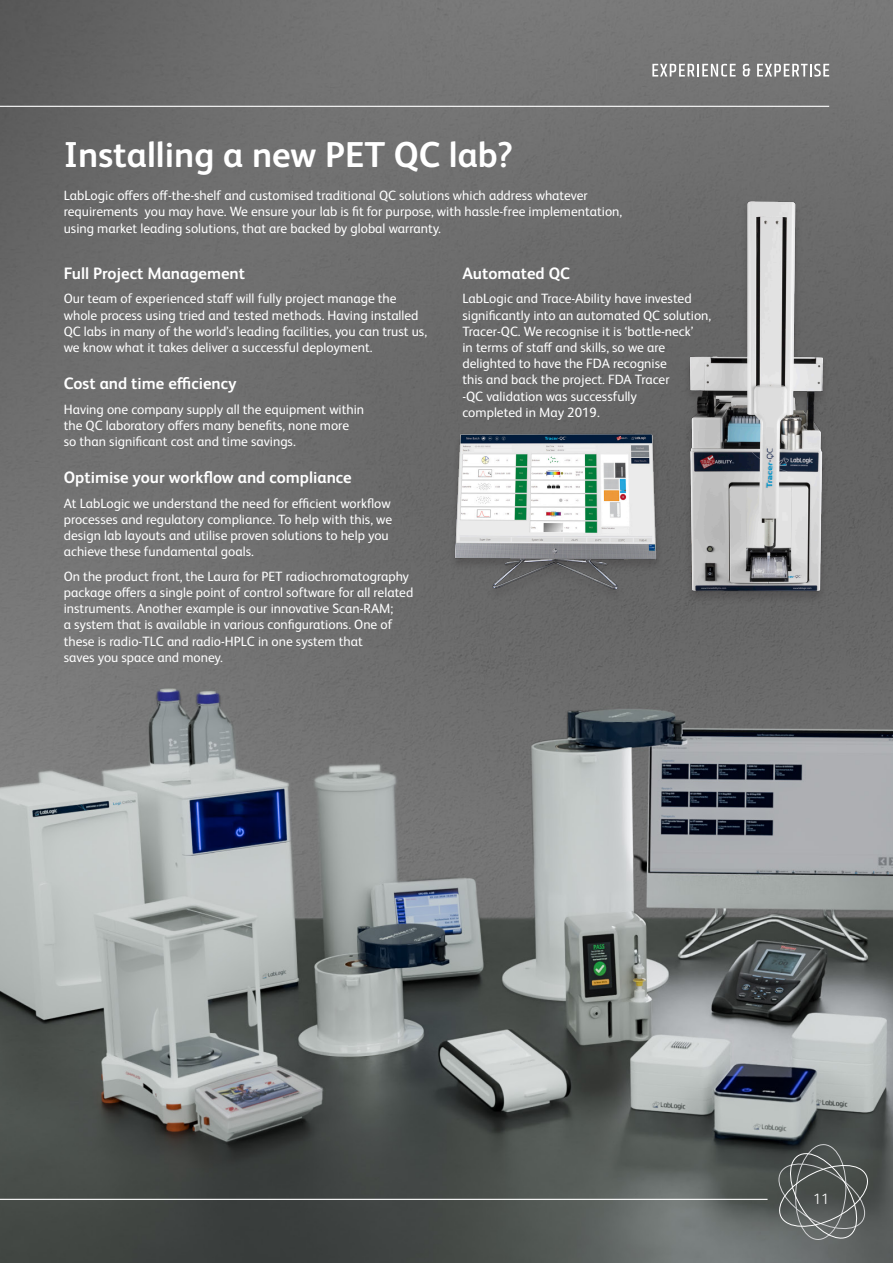
<style>
.page{position:relative;width:893px;height:1263px;background:#fff}
.page>*{position:absolute;margin:0;border:0;box-sizing:border-box;transform-origin:0 0}
.t1{font:700 36px "FS Albert Pro";color:#fff}
.t2{font:700 16.5px "FS Albert Pro";color:#fff}
.t3{font:300 15px "FS Albert Pro";color:#fff}
.t4{font:13.5px/16.2px "FS Albert Pro";color:#fff}
</style>
<div class="page">
<img style="left:0;top:0;width:893px;height:1263px">
<svg style="left:775px;top:1143px;width:97px;height:99px;background:#5c605f"></svg>
<svg style="left:652px;top:64px;width:84px;height:13px"></svg>
<svg style="left:743px;top:64px;width:7px;height:13px"></svg>
<svg style="left:757px;top:64px;width:72px;height:13px"></svg>
<hr style="left:0;top:106px;width:829px;height:1px;background:#fff">
<img style="left:677px;top:187px;width:153px;height:418px">
<div style="left:448px;top:433px;width:216px;height:169px;background:#686868"></div>
<img style="left:453px;top:425px;width:211px;height:171px">
<hr style="left:0;top:1199px;width:767px;height:1px;background:#fff">
<p class="t1" style="left:64px;top:129px;width:451px">Installing a new PET QC lab?</p>
<p class="t4" style="left:64px;top:186px;width:560px">LabLogic offers off-the-shelf and customised traditional QC solutions which address whatever requirements you may have. We ensure your lab is fit for purpose, with hassle-free implementation, using market leading solutions, that are backed by global warranty.</p>
<p class="t2" style="left:64px;top:261px;width:183px">Full Project Management</p>
<p class="t4" style="left:64px;top:290px;width:365px">Our team of experienced staff will fully project manage the whole process using tried and tested methods. Having installed QC labs in many of the world’s leading facilities, you can trust us, we know what it takes deliver a successful deployment.</p>
<p class="t2" style="left:64px;top:372px;width:174px">Cost and time efficiency</p>
<p class="t4" style="left:64px;top:400px;width:302px">Having one company supply all the equipment within the QC laboratory offers many benefits, none more so than significant cost and time savings.</p>
<p class="t2" style="left:64px;top:465px;width:289px">Optimise your workflow and compliance</p>
<p class="t4" style="left:64px;top:494px;width:330px">At LabLogic we understand the need for efficient workflow processes and regulatory compliance. To help with this, we design lab layouts and utilise proven solutions to help you achieve these fundamental goals.</p>
<p class="t4" style="left:64px;top:567px;width:351px">On the product front, the Laura for PET radiochromatography package offers a single point of control software for all related instruments. Another example is our innovative Scan-RAM;<br>a system that is available in various configurations. One of these is radio-TLC and radio-HPLC in one system that<br>saves you space and money.</p>
<p class="t2" style="left:462px;top:261px;width:109px">Automated QC</p>
<p class="t4" style="left:462px;top:290px;width:250px">LabLogic and Trace-Ability have invested significantly into an automated QC solution, Tracer-QC. We recognise it is ‘bottle-neck’<br>in terms of staff and skills, so we are delighted to have the FDA recognise<br>this and back the project. FDA Tracer<br>-QC validation was successfully<br>completed in May 2019.</p>
<p class="t3" style="left:813px;top:1188px;width:18px">11</p>
</div>
